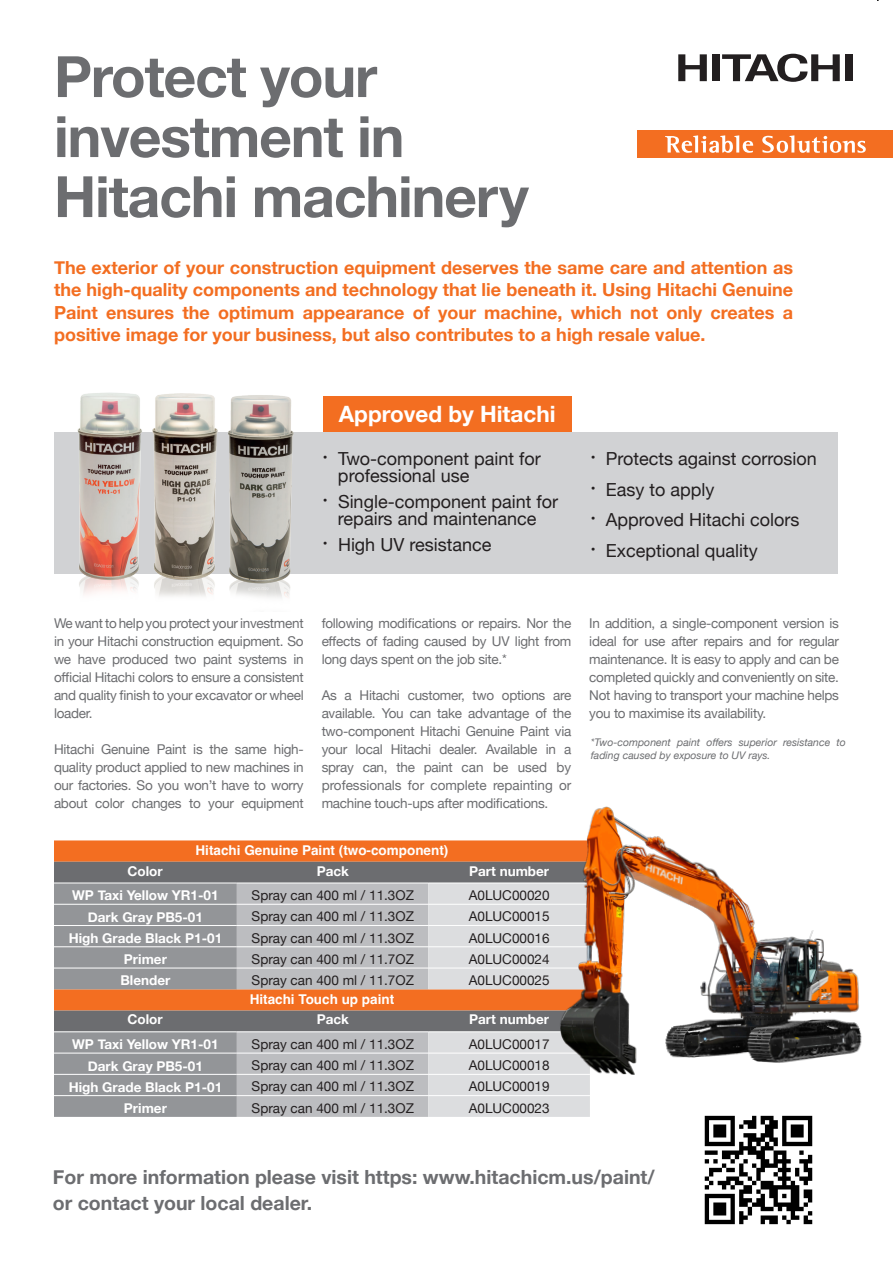
<style>
.page{position:relative;width:893px;height:1263px;background:#fff}
.page>*{position:absolute;margin:0;border:0;box-sizing:border-box;transform-origin:0 0}
.t1{font:700 57px/60px "Helvetica Neue";letter-spacing:-.02em;color:#6c6d70}
.t2{font:700 22.5px "Helvetica Neue";color:#fff}
.t3{font:700 19.5px "Helvetica Neue";color:#6c6d70}
.t4{font:700 18px/22.5px "Helvetica Neue";color:#f36e21;text-align:justify}
.t5{font:18px/16.5px "Helvetica Neue";color:#231f20}
.t6{font:13.5px/18px "Helvetica Neue";letter-spacing:-.02em;color:#6c6d70;text-align:justify}
.t7{font:13.5px "Helvetica Neue";color:#231f20}
.t8{font:700 13.5px "Helvetica Neue";color:#fff}
.t9{font:700 13.5px "Helvetica";color:#fff}
.t10{font:italic 10.5px/13.5px "Helvetica Neue";color:#6c6d70}
</style>
<div class="page">
<div style="left:323px;top:396px;width:248px;height:37px;background:#f36e21"></div>
<div style="left:54px;top:432px;width:784px;height:142px;background:#d1d2d4"></div>
<svg style="left:54px;top:840px;width:486px;height:22px;background:#f17228"></svg>
<div style="left:54px;top:862px;width:486px;height:21px;background:#6c6d70"></div>
<svg style="left:54px;top:884px;width:536px;height:233px;background:#b4a9a4"></svg>
<hr style="left:54px;top:904px;width:183px;height:1px;background:#fff">
<hr style="left:237px;top:904px;width:191px;height:1px;background:#fff">
<hr style="left:428px;top:904px;width:162px;height:1px;background:#fff">
<hr style="left:54px;top:925px;width:183px;height:1px;background:#fff">
<hr style="left:237px;top:925px;width:191px;height:1px;background:#fff">
<hr style="left:428px;top:925px;width:162px;height:1px;background:#fff">
<hr style="left:54px;top:946px;width:183px;height:1px;background:#fff">
<hr style="left:237px;top:946px;width:191px;height:1px;background:#fff">
<hr style="left:428px;top:946px;width:162px;height:1px;background:#fff">
<hr style="left:54px;top:968px;width:183px;height:1px;background:#fff">
<hr style="left:237px;top:968px;width:191px;height:1px;background:#fff">
<hr style="left:428px;top:968px;width:162px;height:1px;background:#fff">
<hr style="left:54px;top:1031px;width:183px;height:1px;background:#fff">
<hr style="left:237px;top:1031px;width:191px;height:1px;background:#fff">
<hr style="left:428px;top:1031px;width:162px;height:1px;background:#fff">
<hr style="left:54px;top:1053px;width:183px;height:1px;background:#fff">
<hr style="left:237px;top:1053px;width:191px;height:1px;background:#fff">
<hr style="left:428px;top:1053px;width:162px;height:1px;background:#fff">
<hr style="left:54px;top:1074px;width:183px;height:1px;background:#fff">
<hr style="left:237px;top:1074px;width:191px;height:1px;background:#fff">
<hr style="left:428px;top:1074px;width:162px;height:1px;background:#fff">
<hr style="left:54px;top:1095px;width:183px;height:1px;background:#fff">
<hr style="left:237px;top:1095px;width:191px;height:1px;background:#fff">
<hr style="left:428px;top:1095px;width:162px;height:1px;background:#fff">
<img style="left:540px;top:806px;width:322px;height:283px">
<img style="left:77px;top:392px;width:63px;height:202px">
<img style="left:228px;top:395px;width:66px;height:203px">
<img style="left:140px;top:393px;width:78px;height:204px">
<div style="left:845px;top:54px;width:7px;height:27px;background:#231f20"></div>
<svg style="left:678px;top:54px;width:29px;height:27px"></svg>
<div style="left:712px;top:54px;width:7px;height:27px;background:#231f20"></div>
<svg style="left:722px;top:54px;width:118px;height:28px"></svg>
<div style="left:638px;top:131px;width:255px;height:27px;background:#f36e21"></div>
<svg style="left:665px;top:135px;width:88px;height:18px"></svg>
<svg style="left:762px;top:135px;width:104px;height:18px"></svg>
<img style="left:704px;top:1115px;width:109px;height:110px">
<p class="t1" style="left:54px;top:48px;width:476px">Protect your investment in<br>Hitachi machinery</p>
<p class="t4" style="left:54px;top:257px;width:741px">The exterior of your construction equipment deserves the same care and attention as the high-quality components and technology that lie beneath it. Using Hitachi Genuine Paint ensures the optimum appearance of your machine, which not only creates a positive image for your business, but also contributes to a high resale value.</p>
<p class="t2" style="left:339px;top:396px;width:218px">Approved by Hitachi</p>
<p class="t5" style="left:338px;top:452px;width:204px;text-indent:-15px"><sup>•</sup> Two-component paint for professional use</p>
<p class="t5" style="left:323px;top:495px;width:237px;text-align:center"><sup>•</sup> Single-component paint for repairs and maintenance</p>
<p class="t5" style="left:323px;top:537px;width:170px"><sup>•</sup> High UV resistance</p>
<p class="t5" style="left:591px;top:452px;width:228px"><sup>•</sup> Protects against corrosion</p>
<p class="t5" style="left:591px;top:482px;width:125px"><sup>•</sup> Easy to apply</p>
<p class="t5" style="left:591px;top:513px;width:210px"><sup>•</sup> Approved Hitachi colors</p>
<p class="t5" style="left:591px;top:543px;width:169px"><sup>•</sup> Exceptional quality</p>
<p class="t6" style="left:54px;top:615px;width:251px">We want to help you protect your investment in your Hitachi construction equipment. So we have produced two paint systems in official Hitachi colors to ensure a consistent and quality finish to your excavator or wheel loader.</p>
<p class="t6" style="left:54px;top:741px;width:251px">Hitachi Genuine Paint is the same high&shy;quality product applied to new machines in our factories. So you won’t have to worry about color changes to your equipment</p>
<p class="t6" style="left:322px;top:615px;width:251px">following modifications or repairs. Nor the effects of fading caused by UV light from long days spent on the job site.*</p>
<p class="t6" style="left:322px;top:687px;width:251px">As a Hitachi customer, two options are available. You can take advantage of the two-component Hitachi Genuine Paint via your local Hitachi dealer. Available in a spray can, the paint can be used by professionals for complete repainting or machine touch-ups after modifications.</p>
<p class="t9" style="left:196px;top:842px;width:254px">Hitachi Genuine Paint (two-component)</p>
<p class="t8" style="left:127px;top:860px;width:37px">Color</p>
<p class="t8" style="left:317px;top:860px;width:34px">Pack</p>
<p class="t8" style="left:469px;top:860px;width:82px">Part number</p>
<p class="t8" style="left:72px;top:885px;width:148px">WP Taxi Yellow YR1-01</p>
<p class="t7" style="left:252px;top:885px;width:164px">Spray can 400 ml / 11.3OZ</p>
<p class="t7" style="left:469px;top:885px;width:82px">A0LUC00020</p>
<p class="t8" style="left:88px;top:906px;width:117px">Dark Gray PB5-01</p>
<p class="t7" style="left:252px;top:907px;width:164px">Spray can 400 ml / 11.3OZ</p>
<p class="t7" style="left:469px;top:907px;width:82px">A0LUC00015</p>
<p class="t8" style="left:69px;top:927px;width:155px">High Grade Black P1-01</p>
<p class="t7" style="left:252px;top:928px;width:164px">Spray can 400 ml / 11.3OZ</p>
<p class="t7" style="left:469px;top:928px;width:82px">A0LUC00016</p>
<p class="t8" style="left:124px;top:949px;width:44px">Primer</p>
<p class="t7" style="left:252px;top:949px;width:164px">Spray can 400 ml / 11.7OZ</p>
<p class="t7" style="left:469px;top:949px;width:82px">A0LUC00024</p>
<p class="t8" style="left:120px;top:970px;width:51px">Blender</p>
<p class="t7" style="left:252px;top:970px;width:164px">Spray can 400 ml / 11.7OZ</p>
<p class="t7" style="left:469px;top:970px;width:82px">A0LUC00025</p>
<p class="t9" style="left:250px;top:991px;width:146px">Hitachi Touch up paint</p>
<p class="t8" style="left:127px;top:1008px;width:37px">Color</p>
<p class="t8" style="left:317px;top:1008px;width:34px">Pack</p>
<p class="t8" style="left:469px;top:1008px;width:82px">Part number</p>
<p class="t8" style="left:72px;top:1034px;width:148px">WP Taxi Yellow YR1-01</p>
<p class="t7" style="left:252px;top:1034px;width:164px">Spray can 400 ml / 11.3OZ</p>
<p class="t7" style="left:469px;top:1034px;width:82px">A0LUC00017</p>
<p class="t8" style="left:88px;top:1055px;width:117px">Dark Gray PB5-01</p>
<p class="t7" style="left:252px;top:1056px;width:164px">Spray can 400 ml / 11.3OZ</p>
<p class="t7" style="left:469px;top:1056px;width:82px">A0LUC00018</p>
<p class="t8" style="left:69px;top:1076px;width:155px">High Grade Black P1-01</p>
<p class="t7" style="left:252px;top:1077px;width:164px">Spray can 400 ml / 11.3OZ</p>
<p class="t7" style="left:469px;top:1077px;width:82px">A0LUC00019</p>
<p class="t8" style="left:124px;top:1097px;width:44px">Primer</p>
<p class="t7" style="left:252px;top:1098px;width:164px">Spray can 400 ml / 11.3OZ</p>
<p class="t7" style="left:469px;top:1098px;width:82px">A0LUC00023</p>
<p class="t6" style="left:589px;top:615px;width:251px">In addition, a single-component version is ideal for use after repairs and for regular maintenance. It is easy to apply and can be completed quickly and conveniently on site.<br>Not having to transport your machine helps you to maximise its availability.</p>
<p class="t10" style="left:591px;top:736px;width:256px">*Two-component paint offers superior resistance to fading caused by exposure to UV rays.</p>
<p class="t3" style="left:53px;top:1162px;width:603px">For more information please visit https: www.hitachicm.us/paint/</p>
<p class="t3" style="left:53px;top:1187px;width:261px">or contact your local dealer.</p>
</div>
